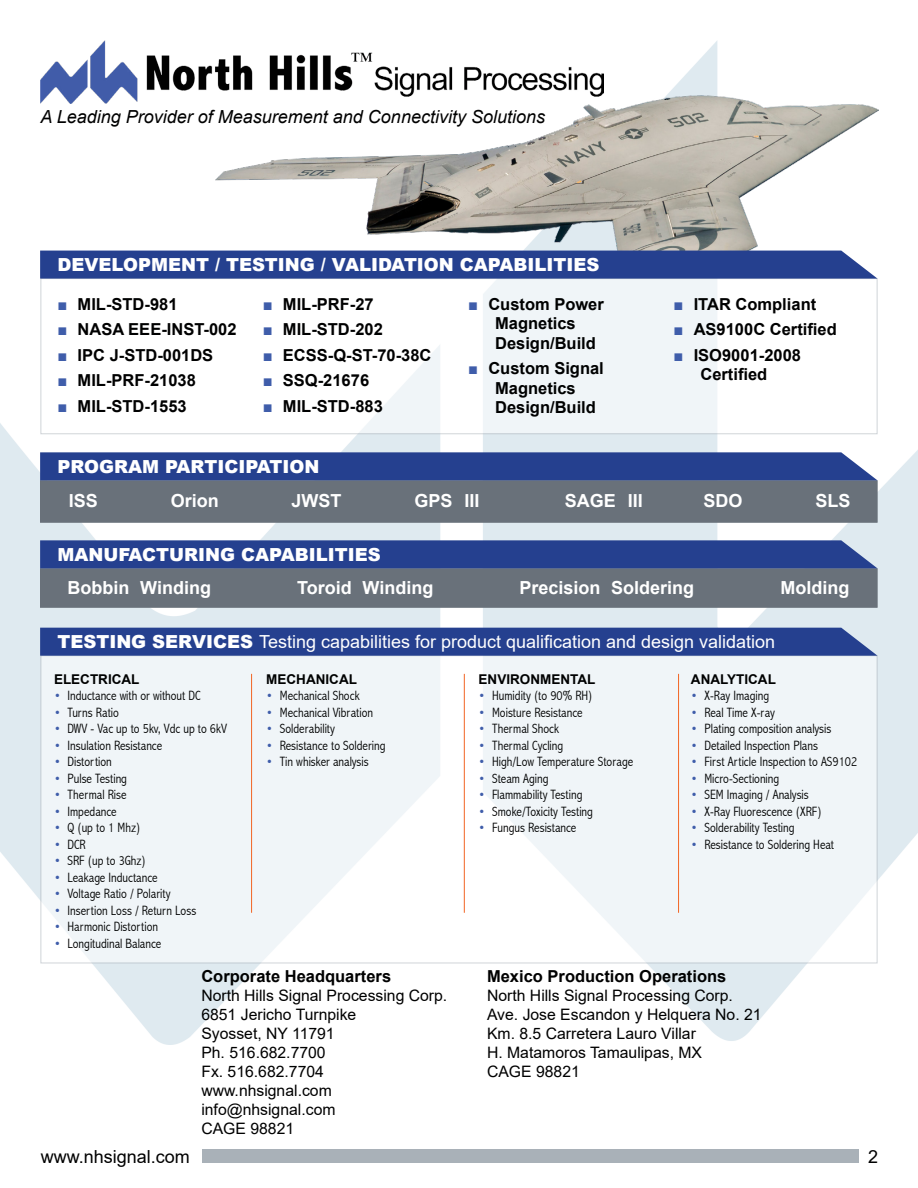
<style>
.page{position:relative;width:918px;height:1188px;background:#fff}
.page>*{position:absolute;margin:0;border:0;box-sizing:border-box;transform-origin:0 0}
.t1{font:900 18px "Arial";color:#fff}
.t2{font:700 18px "Arial";color:#fff}
.t3{font:18px "Arial";color:#fff}
.t4{font:italic 18px "Arial";color:#000101}
.t5{font:18px "Arial";color:#000101}
.t6{font:700 16.5px/19.5px "Arial";color:#000101}
.t7{font:15.75px/18.9px "Arial";color:#000101}
.t8{font:300 condensed 13.5px "Abadi";color:#000101}
.t9{font:700 13.5px "Arial";color:#000101}
.s1{color:#3f5daa}
.s2{font-weight:900}
</style>
<div class="page">
<img style="left:0;top:41px;width:918px;height:1003px">
<img style="left:40px;top:40px;width:563px;height:64px">
<img style="left:215px;top:95px;width:664px;height:170px">
<div style="left:40px;top:278px;width:838px;height:156px;background:linear-gradient(to right,#fff,#f6f9fb);border:1px solid #a9b1b8"></div>
<div style="left:40px;top:251px;width:838px;height:28px;background:#25408f"></div>
<div style="left:40px;top:480px;width:838px;height:43px;background:#69717a;border:1px solid #69717a"></div>
<div style="left:40px;top:568px;width:838px;height:40px;background:#69717a;border:1px solid #69717a"></div>
<div style="left:40px;top:655px;width:838px;height:308px;background:linear-gradient(to right,#f3f7f9,#f3f7f9);border:1px solid #a9b1b8"></div>
<div style="left:40px;top:628px;width:838px;height:28px;background:#25408f"></div>
<hr style="left:251px;top:674px;width:1px;height:239px;background:#f26524">
<hr style="left:464px;top:674px;width:1px;height:239px;background:#f26524">
<hr style="left:678px;top:674px;width:1px;height:239px;background:#f26524">
<div style="left:202px;top:1149px;width:656px;height:13px;background:#a9b1b8"></div>
<div style="left:40px;top:540px;width:838px;height:28px;background:#25408f"></div>
<div style="left:40px;top:452px;width:838px;height:28px;background:#25408f"></div>
<h1 class="t4" style="left:40px;top:105px;width:506px">A Leading Provider of Measurement and Connectivity Solutions</h1>
<h1 class="t1" style="left:57px;top:252px;width:544px">DEVELOPMENT / TESTING / VALIDATION CAPABILITIES</h1>
<p class="t6" style="left:57px;top:295px;width:122px"><span class="s1">■</span> MIL-STD-981</p>
<p class="t6" style="left:57px;top:320px;width:181px"><span class="s1">■</span> NASA EEE-INST-002</p>
<p class="t6" style="left:57px;top:346px;width:157px"><span class="s1">■</span> IPC J-STD-001DS</p>
<p class="t6" style="left:57px;top:371px;width:140px"><span class="s1">■</span> MIL-PRF-21038</p>
<p class="t6" style="left:57px;top:397px;width:131px"><span class="s1">■</span> MIL-STD-1553</p>
<p class="t6" style="left:495px;top:294px;width:110px;text-indent:-27px"><span class="s1">■</span> Custom Power<br>Magnetics<br>Design/Build</p>
<p class="t6" style="left:495px;top:359px;width:110px;text-indent:-27px"><span class="s1">■</span> Custom Signal<br>Magnetics<br>Design/Build</p>
<p class="t6" style="left:263px;top:295px;width:112px"><span class="s1">■</span> MIL-PRF-27</p>
<p class="t6" style="left:263px;top:320px;width:122px"><span class="s1">■</span> MIL-STD-202</p>
<p class="t6" style="left:263px;top:346px;width:170px"><span class="s1">■</span> ECSS-Q-ST-70-38C</p>
<p class="t6" style="left:263px;top:371px;width:108px"><span class="s1">■</span> SSQ-21676</p>
<p class="t6" style="left:263px;top:396px;width:122px"><span class="s1">■</span> MIL-STD-883</p>
<h1 class="t1" style="left:57px;top:453px;width:264px">PROGRAM PARTICIPATION</h1>
<p class="t6" style="left:673px;top:294px;width:144px"><span class="s1">■</span> ITAR Compliant</p>
<p class="t6" style="left:673px;top:320px;width:165px"><span class="s1">■</span> AS9100C Certified</p>
<p class="t6" style="left:673px;top:345px;width:129px;text-align:center"><span class="s1">■</span> ISO9001-2008<br>Certified</p>
<h1 class="t2" style="left:69px;top:488px;width:31px">ISS</h1>
<h1 class="t2" style="left:171px;top:488px;width:50px">Orion</h1>
<h1 class="t2" style="left:292px;top:488px;width:52px">JWST</h1>
<h1 class="t2" style="left:414px;top:488px;width:67px">GPS III</h1>
<h1 class="t2" style="left:565px;top:488px;width:80px">SAGE III</h1>
<h1 class="t2" style="left:704px;top:488px;width:41px">SDO</h1>
<h1 class="t2" style="left:816px;top:488px;width:37px">SLS</h1>
<h1 class="t1" style="left:57px;top:541px;width:325px">MANUFACTURING CAPABILITIES</h1>
<h1 class="t2" style="left:68px;top:575px;width:145px">Bobbin Winding</h1>
<h1 class="t2" style="left:297px;top:575px;width:138px">Toroid Winding</h1>
<h1 class="t2" style="left:519px;top:575px;width:176px">Precision Soldering</h1>
<h1 class="t2" style="left:780px;top:575px;width:70px">Molding</h1>
<h1 class="t3" style="left:57px;top:630px;width:719px"><span class="s2">TESTING SERVICES</span> Testing capabilities for product qualification and design validation</h1>
<p class="t9" style="left:54px;top:669px;width:87px">ELECTRICAL</p>
<p class="t8" style="left:54px;top:688px;width:148px"><span class="s1">•</span> Inductance with or without DC</p>
<p class="t8" style="left:54px;top:704px;width:66px"><span class="s1">•</span> Turns Ratio</p>
<p class="t8" style="left:54px;top:721px;width:175px"><span class="s1">•</span> DWV - Vac up to 5kv, Vdc up to 6kV</p>
<p class="t8" style="left:54px;top:737px;width:110px"><span class="s1">•</span> Insulation Resistance</p>
<p class="t8" style="left:54px;top:754px;width:59px"><span class="s1">•</span> Distortion</p>
<p class="t8" style="left:54px;top:770px;width:75px"><span class="s1">•</span> Pulse Testing</p>
<p class="t8" style="left:54px;top:787px;width:74px"><span class="s1">•</span> Thermal Rise</p>
<p class="t8" style="left:54px;top:803px;width:64px"><span class="s1">•</span> Impedance</p>
<p class="t8" style="left:54px;top:820px;width:88px"><span class="s1">•</span> Q (up to 1 Mhz)</p>
<p class="t8" style="left:54px;top:836px;width:33px"><span class="s1">•</span> DCR</p>
<p class="t8" style="left:54px;top:853px;width:93px"><span class="s1">•</span> SRF (up to 3Ghz)</p>
<p class="t8" style="left:54px;top:869px;width:105px"><span class="s1">•</span> Leakage Inductance</p>
<p class="t8" style="left:54px;top:886px;width:118px"><span class="s1">•</span> Voltage Ratio / Polarity</p>
<p class="t8" style="left:54px;top:902px;width:144px"><span class="s1">•</span> Insertion Loss / Return Loss</p>
<p class="t8" style="left:54px;top:919px;width:106px"><span class="s1">•</span> Harmonic Distortion</p>
<p class="t8" style="left:54px;top:935px;width:109px"><span class="s1">•</span> Longitudinal Balance</p>
<p class="t9" style="left:691px;top:669px;width:87px">ANALYTICAL</p>
<p class="t8" style="left:691px;top:688px;width:80px"><span class="s1">•</span> X-Ray Imaging</p>
<p class="t8" style="left:691px;top:704px;width:85px"><span class="s1">•</span> Real Time X-ray</p>
<p class="t8" style="left:691px;top:721px;width:142px"><span class="s1">•</span> Plating composition analysis</p>
<p class="t8" style="left:691px;top:737px;width:129px"><span class="s1">•</span> Detailed Inspection Plans</p>
<p class="t8" style="left:691px;top:754px;width:168px"><span class="s1">•</span> First Article Inspection to AS9102</p>
<p class="t8" style="left:691px;top:770px;width:90px"><span class="s1">•</span> Micro-Sectioning</p>
<p class="t8" style="left:691px;top:787px;width:119px"><span class="s1">•</span> SEM Imaging / Analysis</p>
<p class="t8" style="left:691px;top:803px;width:132px"><span class="s1">•</span> X-Ray Fluorescence (XRF)</p>
<p class="t8" style="left:691px;top:820px;width:105px"><span class="s1">•</span> Solderability Testing</p>
<p class="t8" style="left:691px;top:836px;width:145px"><span class="s1">•</span> Resistance to Soldering Heat</p>
<p class="t9" style="left:479px;top:669px;width:118px">ENVIRONMENTAL</p>
<p class="t8" style="left:479px;top:688px;width:115px"><span class="s1">•</span> Humidity (to 90% RH)</p>
<p class="t8" style="left:479px;top:704px;width:106px"><span class="s1">•</span> Moisture Resistance</p>
<p class="t8" style="left:479px;top:721px;width:82px"><span class="s1">•</span> Thermal Shock</p>
<p class="t8" style="left:479px;top:737px;width:86px"><span class="s1">•</span> Thermal Cycling</p>
<p class="t8" style="left:479px;top:754px;width:156px"><span class="s1">•</span> High/Low Temperature Storage</p>
<p class="t8" style="left:479px;top:770px;width:71px"><span class="s1">•</span> Steam Aging</p>
<p class="t8" style="left:479px;top:787px;width:105px"><span class="s1">•</span> Flammability Testing</p>
<p class="t8" style="left:479px;top:803px;width:116px"><span class="s1">•</span> Smoke/Toxicity Testing</p>
<p class="t8" style="left:479px;top:820px;width:99px"><span class="s1">•</span> Fungus Resistance</p>
<p class="t9" style="left:266px;top:669px;width:92px">MECHANICAL</p>
<p class="t8" style="left:266px;top:688px;width:95px"><span class="s1">•</span> Mechanical Shock</p>
<p class="t8" style="left:266px;top:704px;width:108px"><span class="s1">•</span> Mechanical Vibration</p>
<p class="t8" style="left:266px;top:721px;width:70px"><span class="s1">•</span> Solderability</p>
<p class="t8" style="left:266px;top:737px;width:121px"><span class="s1">•</span> Resistance to Soldering</p>
<p class="t8" style="left:266px;top:754px;width:104px"><span class="s1">•</span> Tin whisker analysis</p>
<p class="t6" style="left:201px;top:967px;width:191px">Corporate Headquarters</p>
<p class="t7" style="left:201px;top:986px;width:247px">North Hills Signal Processing Corp.<br>6851 Jericho Turnpike<br>Syosset, NY 11791<br>Ph. 516.682.7700<br>Fx. 516.682.7704 www.nhsignal.com info@nhsignal.com<br>CAGE 98821</p>
<p class="t6" style="left:487px;top:967px;width:241px">Mexico Production Operations</p>
<p class="t7" style="left:487px;top:986px;width:276px">North Hills Signal Processing Corp.<br>Ave. Jose Escandon y Helquera No. 21<br>Km. 8.5 Carretera Lauro Villar<br>H. Matamoros Tamaulipas, MX<br>CAGE 98821</p>
<h1 class="t5" style="left:41px;top:1144px;width:151px">www.nhsignal.com</h1>
<h1 class="t5" style="left:868px;top:1144px;width:12px">2</h1>
</div>
